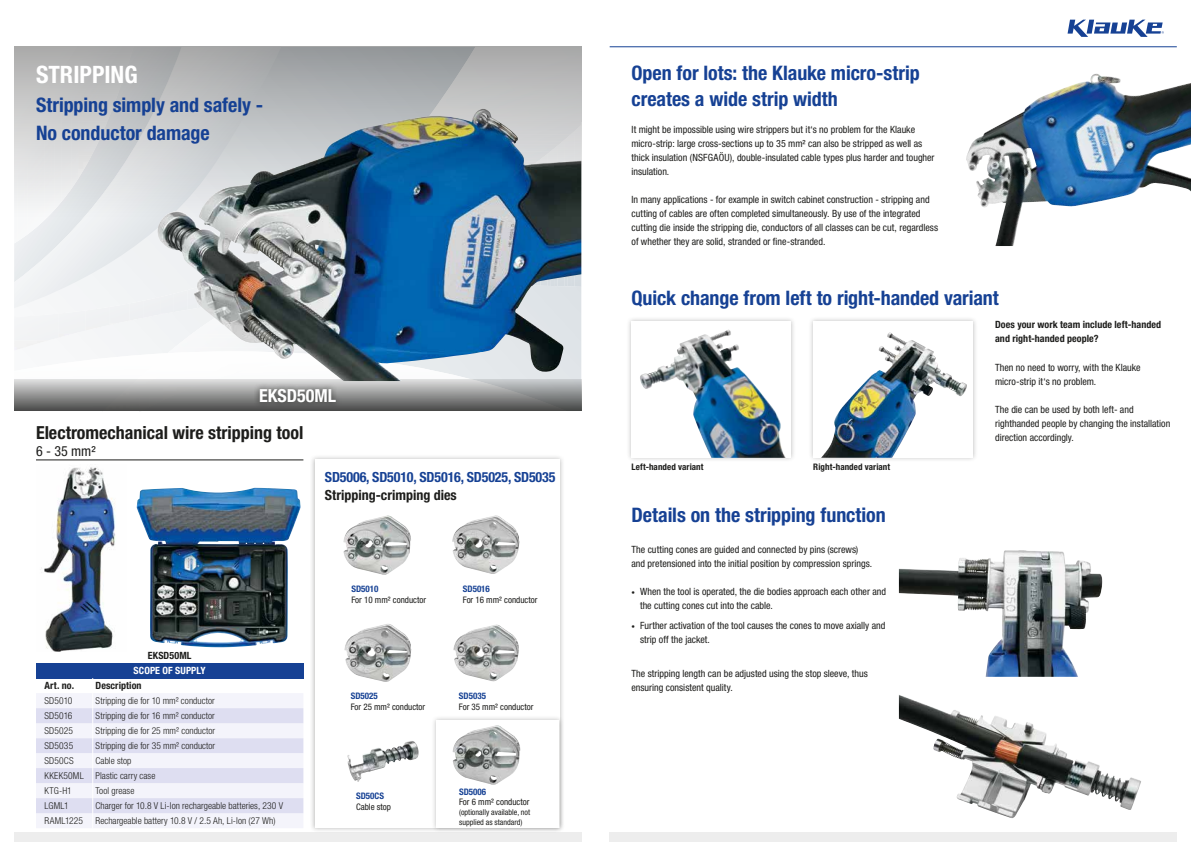
<style>
.page{position:relative;width:1191px;height:842px;background:#fff}
.page>*{position:absolute;margin:0;border:0;box-sizing:border-box;transform-origin:0 0}
.t1{font:700 condensed 24px "Helvetica Neue LT Pro";color:#fff}
.t2{font:700 condensed 20px/28.7px "Helvetica Neue LT Pro";letter-spacing:-.005em;color:#164194}
.t3{font:700 condensed 18px "Helvetica Neue LT Pro";color:#1d1d1b}
.t4{font:700 condensed 18px "Helvetica Neue LT Pro";color:#fff}
.t5{font:700 condensed 14px "Helvetica Neue LT Pro";letter-spacing:-.01em;color:#164194}
.t6{font:700 condensed 14px "Helvetica Neue LT Pro";color:#1d1d1b}
.t7{font:condensed 14px "Helvetica Neue LT Pro";color:#1d1d1b}
.t8{font:condensed 10px/14px "Helvetica Neue LT Pro";color:#1d1d1b}
.t9{font:700 condensed 10px/14px "Helvetica Neue LT Pro";letter-spacing:.005em;color:#1d1d1b}
.t10{font:700 condensed 10px "Helvetica Neue LT Pro";letter-spacing:.01em;color:#fff}
.t11{font:300 condensed 9.5px/15px "Helvetica Neue LT Pro";letter-spacing:.005em;color:#1d1d1b}
.t12{font:condensed 9px "Helvetica Neue LT Pro";color:#1d1d1b}
.t13{font:700 condensed 9px "Helvetica Neue LT Pro";letter-spacing:.005em;color:#1d1d1b}
.t14{font:700 condensed 9px "Helvetica Neue LT Pro";color:#164194}
.t15{font:condensed 8px/9.6px "Helvetica Neue LT Pro";color:#1d1d1b}
.s1{font-size:7px}
</style>
<div class="page">
<svg style="left:1067px;top:20px;width:96px;height:17px"></svg>
<div style="left:14px;top:832px;width:567px;height:10px;background:#ededed"></div>
<div style="left:609px;top:832px;width:567px;height:10px;background:#ededed"></div>
<hr style="left:14px;top:46px;width:567px;height:1px;background:#164194">
<hr style="left:609px;top:46px;width:567px;height:1px;background:#164194">
<img style="left:578px;top:216px;width:3px;height:71px">
<img style="left:574px;top:216px;width:4px;height:71px">
<img style="left:571px;top:216px;width:3px;height:71px">
<img style="left:568px;top:216px;width:3px;height:70px">
<img style="left:566px;top:216px;width:2px;height:70px">
<svg style="left:14px;top:216px;width:552px;height:164px"></svg>
<svg style="left:14px;top:380px;width:567px;height:31px;background:#8d8e8e"></svg>
<div style="left:254px;top:382px;width:88px;height:26px;background:#1d1d1b;opacity:.75"></div>
<img style="left:156px;top:216px;width:408px;height:165px">
<svg style="left:14px;top:47px;width:567px;height:169px;background:#99a6af"></svg>
<img style="left:966px;top:74px;width:225px;height:172px">
<div style="left:626px;top:316px;width:170px;height:146px;background:#1d1d1b;opacity:.3"></div>
<img style="left:631px;top:321px;width:160px;height:137px">
<img style="left:640px;top:329px;width:88px;height:63px">
<div style="left:808px;top:316px;width:170px;height:146px;background:#1d1d1b;opacity:.3"></div>
<svg style="left:813px;top:321px;width:160px;height:137px"></svg>
<img style="left:834px;top:333px;width:70px;height:99px">
<img style="left:985px;top:550px;width:118px;height:127px">
<img style="left:899px;top:550px;width:120px;height:95px">
<svg style="left:899px;top:695px;width:242px;height:115px"></svg>
<img style="left:899px;top:719px;width:124px;height:99px">
<div style="left:309px;top:454px;width:255px;height:379px;background:#1d1d1b;opacity:.3"></div>
<div style="left:315px;top:459px;width:244px;height:369px;background:#fff"></div>
<div style="left:431px;top:715px;width:133px;height:118px;background:#1d1d1b;opacity:.3"></div>
<div style="left:436px;top:720px;width:123px;height:108px;background:#fff"></div>
<hr style="left:36px;top:459px;width:267px;height:1px;background:#1d1d1b">
<img style="left:452px;top:725px;width:68px;height:60px">
<img style="left:344px;top:624px;width:67px;height:58px">
<img style="left:453px;top:624px;width:66px;height:57px">
<img style="left:452px;top:515px;width:67px;height:59px">
<img style="left:343px;top:515px;width:68px;height:60px">
<div style="left:36px;top:663px;width:267px;height:15px;background:#164194"></div>
<svg style="left:36px;top:678px;width:267px;height:150px"></svg>
<img style="left:136px;top:488px;width:165px;height:159px">
<img style="left:347px;top:741px;width:72px;height:41px">
<img style="left:44px;top:467px;width:72px;height:184px">
<h1 class="t1" style="left:36px;top:60px;width:103px">STRIPPING</h1>
<h2 class="t2" style="left:36px;top:90px;width:229px">Stripping simply and safely -<br>No conductor damage</h2>
<h3 class="t4" style="left:259px;top:385px;width:78px">EKSD50ML</h3>
<h3 class="t3" style="left:36px;top:422px;width:269px">Electromechanical wire stripping tool</h3>
<h3 class="t7" style="left:36px;top:443px;width:61px">6 - 35 mm²</h3>
<h3 class="t5" style="left:325px;top:469px;width:232px">SD5006, SD5010, SD5016, SD5025, SD5035</h3>
<h3 class="t6" style="left:325px;top:487px;width:133px">Stripping-crimping dies</h3>
<p class="t9" style="left:148px;top:648px;width:45px">EKSD50ML</p>
<p class="t10" style="left:134px;top:664px;width:74px">SCOPE OF SUPPLY</p>
<p class="t9" style="left:45px;top:678px;width:31px">Art. no.</p>
<p class="t9" style="left:96px;top:678px;width:48px">Description</p>
<p class="t11" style="left:45px;top:693px;width:30px">SD5010</p>
<p class="t11" style="left:96px;top:693px;width:121px">Stripping die for 10 mm² conductor</p>
<p class="t11" style="left:45px;top:708px;width:30px">SD5016</p>
<p class="t11" style="left:96px;top:708px;width:121px">Stripping die for 16 mm² conductor</p>
<p class="t11" style="left:45px;top:723px;width:30px">SD5025</p>
<p class="t11" style="left:96px;top:723px;width:121px">Stripping die for 25 mm² conductor</p>
<p class="t11" style="left:45px;top:738px;width:30px">SD5035</p>
<p class="t11" style="left:96px;top:738px;width:121px">Stripping die for 35 mm² conductor</p>
<p class="t11" style="left:45px;top:753px;width:31px">SD50CS</p>
<p class="t11" style="left:45px;top:753px;width:112px;text-indent:51px">Cable stop<br>KKEK50ML Plastic carry case<br>KTG-H1</p>
<p class="t11" style="left:96px;top:783px;width:40px">Tool grease</p>
<p class="t11" style="left:45px;top:798px;width:26px">LGML1</p>
<p class="t11" style="left:96px;top:798px;width:189px">Charger for 10.8 V Li-Ion rechargeable batteries, 230 V</p>
<p class="t11" style="left:45px;top:813px;width:40px">RAML1225</p>
<p class="t11" style="left:96px;top:813px;width:181px">Rechargeable battery 10.8 V / 2.5 Ah, Li-Ion (27 Wh)</p>
<p class="t14" style="left:351px;top:584px;width:29px">SD5010</p>
<p class="t12" style="left:351px;top:595px;width:76px">For 10 mm² conductor</p>
<p class="t14" style="left:463px;top:584px;width:29px">SD5016</p>
<p class="t12" style="left:463px;top:595px;width:76px">For 16 mm² conductor</p>
<p class="t14" style="left:351px;top:690px;width:29px">SD5025</p>
<p class="t12" style="left:351px;top:701px;width:76px">For 25 mm² conductor</p>
<p class="t14" style="left:356px;top:790px;width:29px">SD50CS</p>
<p class="t12" style="left:356px;top:801px;width:36px">Cable stop</p>
<p class="t14" style="left:459px;top:690px;width:29px">SD5035</p>
<p class="t12" style="left:459px;top:701px;width:76px">For 35 mm² conductor</p>
<p class="t14" style="left:459px;top:786px;width:29px">SD5006</p>
<p class="t12" style="left:459px;top:797px;width:72px">For 6 mm² conductor</p>
<p class="t15" style="left:459px;top:807px;width:73px">(optionally available, not supplied as standard)</p>
<h2 class="t2" style="left:631px;top:60px;width:290px;line-height:25.7px">Open for lots: the Klauke micro-strip creates a wide strip width</h2>
<p class="t8" style="left:631px;top:123px;width:304px">It might be impossible using wire strippers but it‘s no problem for the Klauke micro-strip: large cross-sections up to 35 mm² can also be stripped as well as thick insulation (NSFGAÖU), double-insulated cable types plus harder and tougher insulation.</p>
<p class="t8" style="left:631px;top:193px;width:308px">In many applications - for example in switch cabinet construction - stripping and cutting of cables are often completed simultaneously. By use of the integrated cutting die inside the stripping die, conductors of all classes can be cut, regardless of whether they are solid, stranded or fine-stranded.</p>
<h2 class="t2" style="left:631px;top:284px;width:369px">Quick change from left to right-handed variant</h2>
<p class="t9" style="left:995px;top:317px;width:168px">Does your work team include left-handed and right-handed people?</p>
<p class="t8" style="left:995px;top:360px;width:147px">Then no need to worry, with the Klauke micro-strip it‘s no problem.</p>
<p class="t8" style="left:995px;top:402px;width:177px">The die can be used by both left- and righthanded people by changing the installation direction accordingly.</p>
<p class="t13" style="left:631px;top:462px;width:74px">Left-handed variant</p>
<p class="t13" style="left:813px;top:462px;width:78px">Right-handed variant</p>
<h2 class="t2" style="left:631px;top:500px;width:256px">Details on the stripping function</h2>
<p class="t8" style="left:631px;top:543px;width:242px">The cutting cones are guided and connected by pins (screws) and pretensioned into the initial position by compression springs.</p>
<p class="t8" style="left:640px;top:585px;width:248px;text-indent:-9px"><span class="s1">•</span> When the tool is operated, the die bodies approach each other and the cutting cones cut into the cable.</p>
<p class="t8" style="left:640px;top:618px;width:247px;text-indent:-9px"><span class="s1">•</span> Further activation of the tool causes the cones to move axially and strip off the jacket.</p>
<p class="t8" style="left:631px;top:666px;width:238px">The stripping length can be adjusted using the stop sleeve, thus ensuring consistent quality.</p>
</div>
